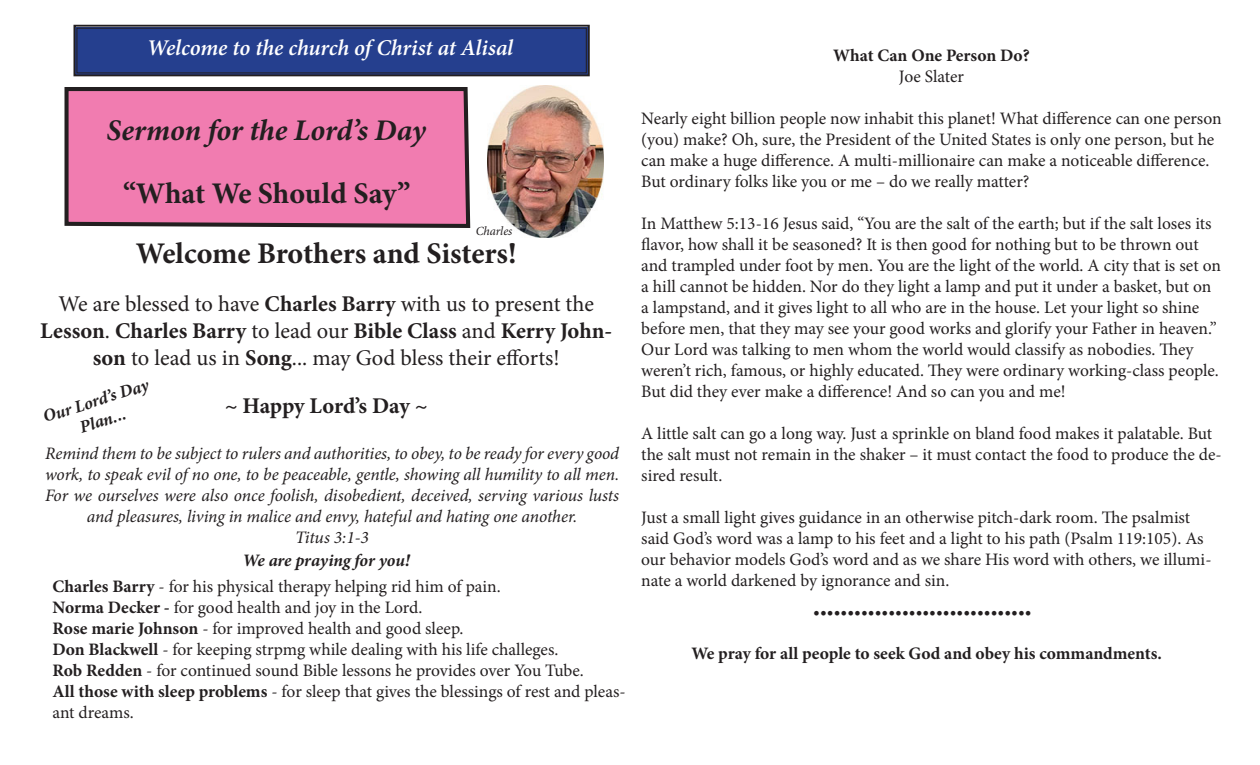
<style>
.page{position:relative;width:1260px;height:765px;background:#fff}
.page>*{position:absolute;margin:0;border:0;box-sizing:border-box;transform-origin:0 0}
.t1{font:700 30px "Minion Pro";letter-spacing:-.005em;color:#231f20}
.t2{font:italic 700 30px "Minion Pro";letter-spacing:-.005em;color:#231f20}
.t3{font:22.5px/27px "Minion Pro";color:#231f20;text-align:center}
.t4{font:italic 600 22.5px "Minion Pro";letter-spacing:-.01em;color:#fff}
.t5{font:700 22.5px "Minion Pro";letter-spacing:-.01em;color:#231f20}
.t6{font:17.5px/21px "Minion Pro";letter-spacing:-.005em;color:#231f20}
.t7{font:italic 17.5px/21px "Minion Pro";letter-spacing:-.005em;color:#231f20;text-align:center}
.t8{font:700 17.5px "Minion Pro";color:#231f20}
.t9{font:italic 700 17.5px "Minion Pro";letter-spacing:-.01em;color:#231f20}
.t10{font:italic 12.5px "Minion Pro";letter-spacing:-.01em;color:#231f20}
.s1{font-weight:700}
</style>
<div class="page">
<svg style="left:64px;top:87px;width:407px;height:141px;background:#e176a6"></svg>
<svg style="left:73px;top:24px;width:517px;height:53px;background:#2d4387"></svg>
<div style="left:77px;top:28px;width:510px;height:45px;border:1px solid #231f20"></div>
<img style="left:487px;top:85px;width:116px;height:152px">
<p class="t4" style="left:147px;top:32px;width:368px">Welcome to the church of Christ at Alisal</p>
<p class="t2" style="left:106px;top:109px;width:321px">Sermon for the Lord’s Day</p>
<p class="t1" style="left:123px;top:172px;width:289px">“What We Should Say”</p>
<p class="t10" style="left:476px;top:223px;width:38px">Charles</p>
<p class="t1" style="left:136px;top:233px;width:382px">Welcome Brothers and Sisters!</p>
<p class="t3" style="left:40px;top:291px;width:573px">We are blessed to have <span class="s1">Charles Barry</span> with us to present the<br><span class="s1">Lesson</span>. <span class="s1">Charles Barry</span> to lead our <span class="s1">Bible Class</span> and <span class="s1">Kerry John&shy;son</span> to lead us in <span class="s1">Song</span>... may God bless their efforts!</p>
<p class="t5" style="left:225px;top:390px;width:205px">~ Happy Lord’s Day ~</p>
<p class="t9" style="left:40px;top:406px;width:111px;rotate:-18deg">Our Lord’s Day</p>
<p class="t9" style="left:76px;top:416px;width:49px;rotate:-18deg">Plan...</p>
<p class="t7" style="left:45px;top:443px;width:576px">Remind them to be subject to rulers and authorities, to obey, to be ready for every good work, to speak evil of no one, to be peaceable, gentle, showing all humility to all men.<br>For we ourselves were also once foolish, disobedient, deceived, serving various lusts and pleasures, living in malice and envy, hateful and hating one another.</p>
<p class="t7" style="left:295px;top:527px;width:75px">Titus 3:1-3</p>
<p class="t9" style="left:243px;top:548px;width:169px">We are praying for you!</p>
<p class="t6" style="left:52px;top:576px;width:450px"><span class="s1">Charles Barry</span> - for his physical therapy helping rid him of pain.</p>
<p class="t6" style="left:52px;top:597px;width:371px"><span class="s1">Norma Decker -</span> for good health and joy in the Lord.</p>
<p class="t6" style="left:52px;top:618px;width:413px"><span class="s1">Rose marie Johnson</span> - for improved health and good sleep.</p>
<p class="t6" style="left:52px;top:639px;width:507px"><span class="s1">Don Blackwell</span> - for keeping strpmg while dealing with his life challeges.</p>
<p class="t6" style="left:52px;top:660px;width:533px"><span class="s1">Rob Redden</span> - for continued sound Bible lessons he provides over You Tube.</p>
<p class="t6" style="left:52px;top:681px;width:575px"><span class="s1">All those with sleep problems</span> - for sleep that gives the blessings of rest and pleas&shy;ant dreams.</p>
<p class="t8" style="left:833px;top:44px;width:198px">What Can One Person Do?</p>
<p class="t6" style="left:899px;top:66px;width:67px">Joe Slater</p>
<p class="t6" style="left:641px;top:108px;width:582px">Nearly eight billion people now inhabit this planet! What difference can one person (you) make? Oh, sure, the President of the United States is only one person, but he can make a huge difference. A multi-millionaire can make a noticeable difference.<br>But ordinary folks like you or me – do we really matter?</p>
<p class="t6" style="left:641px;top:213px;width:581px">In Matthew 5:13-16 Jesus said, “You are the salt of the earth; but if the salt loses its flavor, how shall it be seasoned? It is then good for nothing but to be thrown out and trampled under foot by men. You are the light of the world. A city that is set on a hill cannot be hidden. Nor do they light a lamp and put it under a basket, but on a lampstand, and it gives light to all who are in the house. Let your light so shine before men, that they may see your good works and glorify your Father in heaven.” Our Lord was talking to men whom the world would classify as nobodies. They weren’t rich, famous, or highly educated. They were ordinary working-class people.<br>But did they ever make a difference! And so can you and me!</p>
<p class="t6" style="left:641px;top:423px;width:582px">A little salt can go a long way. Just a sprinkle on bland food makes it palatable. But the salt must not remain in the shaker – it must contact the food to produce the de&shy;sired result.</p>
<p class="t6" style="left:641px;top:507px;width:572px">Just a small light gives guidance in an otherwise pitch-dark room. The psalmist said God’s word was a lamp to his feet and a light to his path (Psalm 119:105). As our behavior models God’s word and as we share His word with others, we illumi&shy;nate a world darkened by ignorance and sin.</p>
<p class="t6" style="left:813px;top:601px;width:220px">••••••••••••••••••••••••••••••••</p>
<p class="t8" style="left:691px;top:641px;width:472px">We pray for all people to seek God and obey his commandments.</p>
</div>
